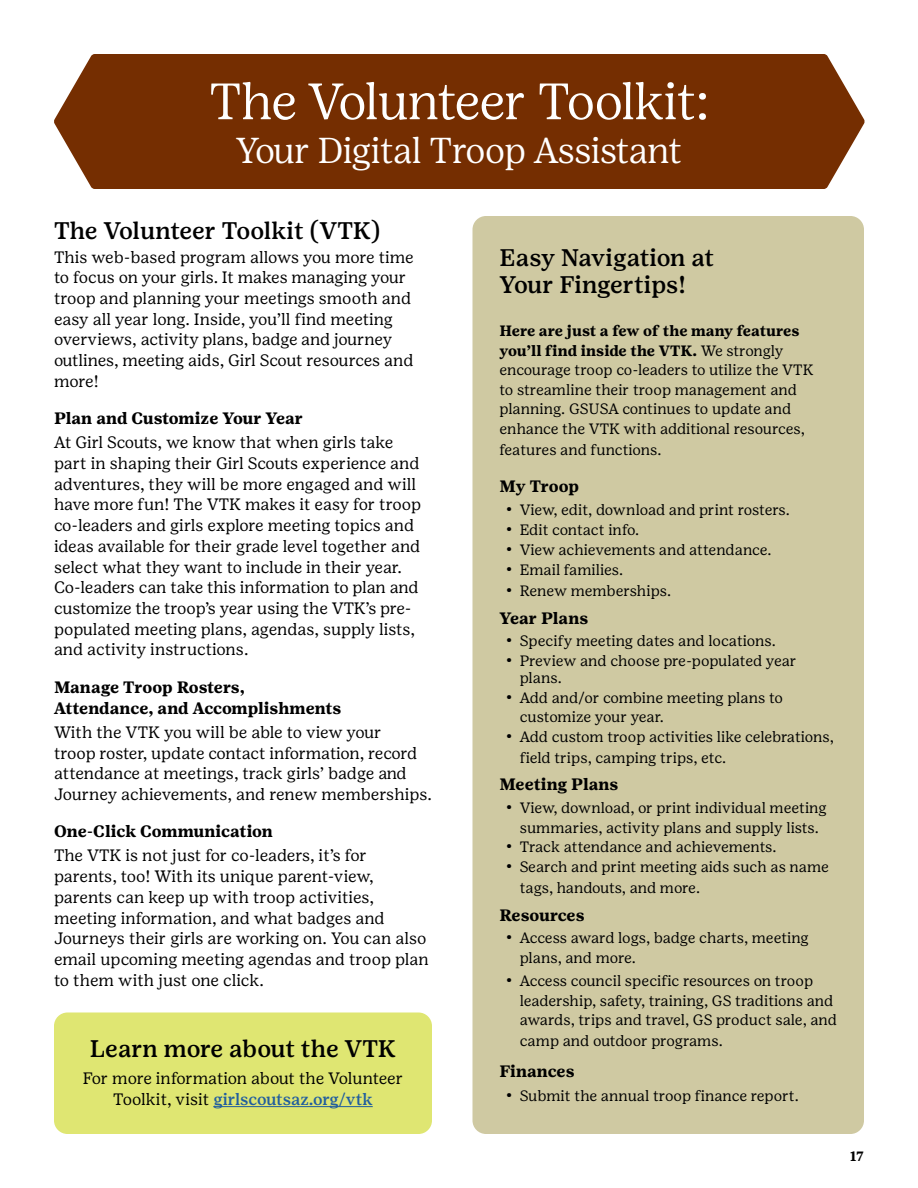
<style>
.page{position:relative;width:918px;height:1188px;background:#fff}
.page>*{position:absolute;margin:0;border:0;box-sizing:border-box;transform-origin:0 0}
.t1{font:300 51px "Girl Scout Display";color:#fff}
.t2{font:300 36px "Girl Scout Display";color:#fff}
.t3{font:500 24px/27px "Girl Scout Text";letter-spacing:-.005em;color:#000}
.t4{font:16.5px/20.7px "Girl Scout Text";letter-spacing:-.01em;color:#000}
.t5{font:700 16.5px/21px "Girl Scout Text";color:#000}
.t6{font:15px/19.5px "Girl Scout Text";color:#000}
.t7{font:700 13.5px "Girl Scout Text";color:#000}
.s1{font-weight:500;color:#215e9e}
.s2{font-weight:700}
.s3{font-weight:700;font-size:13.5px}
</style>
<div class="page">
<div style="left:54px;top:54px;width:811px;height:135px;background:#752e01"></div>
<div style="left:472px;top:216px;width:392px;height:918px;background:#cfc9a2;border-radius:14px"></div>
<div style="left:54px;top:1012px;width:378px;height:122px;background:#dfe672;border-radius:14px"></div>
<hr style="left:213px;top:1106px;width:160px;height:1px;background:#215e9e">
<h1 class="t1" style="left:209px;top:73px;width:501px">The Volunteer Toolkit:</h1>
<h2 class="t2" style="left:236px;top:130px;width:447px">Your Digital Troop Assistant</h2>
<h3 class="t3" style="left:54px;top:217px;width:328px">The Volunteer Toolkit (VTK)</h3>
<p class="t4" style="left:54px;top:247px;width:361px">This web-based program allows you more time to focus on your girls. It makes managing your troop and planning your meetings smooth and easy all year long. Inside, you’ll find meeting overviews, activity plans, badge and journey outlines, meeting aids, Girl Scout resources and more!</p>
<p class="t5" style="left:54px;top:408px;width:251px">Plan and Customize Your Year</p>
<p class="t4" style="left:54px;top:432px;width:369px">At Girl Scouts, we know that when girls take part in shaping their Girl Scouts experience and adventures, they will be more engaged and will have more fun! The VTK makes it easy for troop co-leaders and girls explore meeting topics and ideas available for their grade level together and select what they want to include in their year.<br>Co-leaders can take this information to plan and customize the troop’s year using the VTK’s pre&shy;populated meeting plans, agendas, supply lists, and activity instructions.</p>
<p class="t5" style="left:54px;top:677px;width:289px">Manage Troop Rosters,<br>Attendance, and Accomplishments</p>
<p class="t4" style="left:54px;top:722px;width:380px">With the VTK you will be able to view your<br>troop roster, update contact information, record attendance at meetings, track girls’ badge and Journey achievements, and renew memberships.</p>
<p class="t5" style="left:54px;top:821px;width:220px">One-Click Communication</p>
<p class="t4" style="left:54px;top:845px;width:376px">The VTK is not just for co-leaders, it’s for parents, too! With its unique parent-view, parents can keep up with troop activities, meeting information, and what badges and Journeys their girls are working on. You can also email upcoming meeting agendas and troop plan to them with just one click.</p>
<h3 class="t3" style="left:90px;top:1035px;width:308px">Learn more about the VTK</h3>
<p class="t4" style="left:83px;top:1068px;width:322px;text-align:center">For more information about the Volunteer<br>Toolkit, visit <span class="s1">girlscoutsaz.org/vtk</span></p>
<h3 class="t3" style="left:500px;top:244px;width:216px">Easy Navigation at<br>Your Fingertips!</h3>
<p class="t6" style="left:500px;top:322px;width:316px"><span class="s2">Here are just a few of the many features you’ll find inside the VTK.</span> We strongly encourage troop co-leaders to utilize the VTK to streamline their troop management and planning. GSUSA continues to update and enhance the VTK with additional resources,</p>
<p class="t6" style="left:500px;top:440px;width:164px">features and functions.</p>
<p class="t5" style="left:500px;top:476px;width:81px">My Troop</p>
<p class="t6" style="left:506px;top:500px;width:285px"><span class="s3">•</span> View, edit, download and print rosters.</p>
<p class="t6" style="left:506px;top:520px;width:135px"><span class="s3">•</span> Edit contact info.</p>
<p class="t6" style="left:506px;top:540px;width:267px"><span class="s3">•</span> View achievements and attendance.</p>
<p class="t6" style="left:506px;top:560px;width:119px"><span class="s3">•</span> Email families.</p>
<p class="t6" style="left:506px;top:581px;width:166px"><span class="s3">•</span> Renew memberships.</p>
<p class="t5" style="left:500px;top:607px;width:90px">Year Plans</p>
<p class="t6" style="left:506px;top:631px;width:271px"><span class="s3">•</span> Specify meeting dates and locations.</p>
<p class="t6" style="left:520px;top:653px;width:278px;line-height:16.5px;text-indent:-14px"><span class="s3">•</span> Preview and choose pre-populated year plans.</p>
<p class="t6" style="left:520px;top:688px;width:265px;text-indent:-14px"><span class="s3">•</span> Add and/or combine meeting plans to customize your year.</p>
<p class="t6" style="left:520px;top:726px;width:316px;line-height:21px;text-indent:-14px"><span class="s3">•</span> Add custom troop activities like celebrations, field trips, camping trips, etc.</p>
<p class="t5" style="left:500px;top:774px;width:121px">Meeting Plans</p>
<p class="t6" style="left:506px;top:798px;width:322px;text-align:center"><span class="s3">•</span> View, download, or print individual meeting summaries, activity plans and supply lists.</p>
<p class="t6" style="left:506px;top:837px;width:272px"><span class="s3">•</span> Track attendance and achievements.</p>
<p class="t6" style="left:520px;top:857px;width:311px;line-height:21px;text-indent:-14px"><span class="s3">•</span> Search and print meeting aids such as name tags, handouts, and more.</p>
<p class="t5" style="left:500px;top:904px;width:87px">Resources</p>
<p class="t6" style="left:520px;top:928px;width:291px;text-indent:-14px"><span class="s3">•</span> Access award logs, badge charts, meeting plans, and more.</p>
<p class="t6" style="left:520px;top:971px;width:319px;text-indent:-14px"><span class="s3">•</span> Access council specific resources on troop leadership, safety, training, GS traditions and awards, trips and travel, GS product sale, and</p>
<p class="t6" style="left:520px;top:1031px;width:205px">camp and outdoor programs.</p>
<p class="t5" style="left:500px;top:1061px;width:77px">Finances</p>
<p class="t6" style="left:506px;top:1086px;width:294px"><span class="s3">•</span> Submit the annual troop finance report.</p>
<p class="t7" style="left:850px;top:1148px;width:15px">17</p>
</div>
